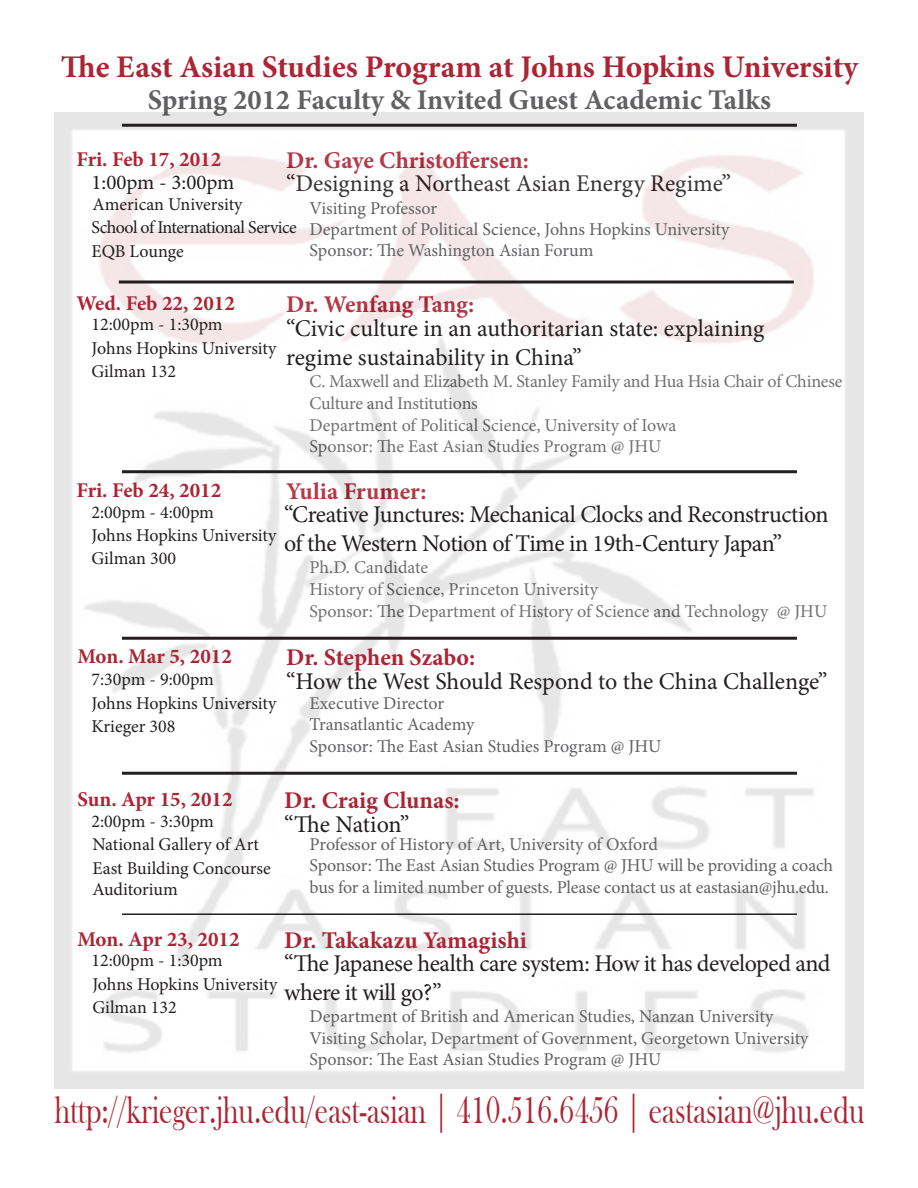
<style>
.page{position:relative;width:918px;height:1188px;background:#fff}
.page>*{position:absolute;margin:0;border:0;box-sizing:border-box;transform-origin:0 0}
.t1{font:39px "Bask Old Face";color:#ab2534;scale:.77 1}
.t2{font:700 31.5px "Minion Pro";letter-spacing:-.005em;color:#ab2534}
.t3{font:700 28.5px "Minion Pro";color:#616164}
.t4{font:24px/28.8px "Minion Pro";letter-spacing:-.015em;color:#231f20}
.t5{font:700 24px "Minion Pro";color:#ab2534}
.t6{font:700 21px "Minion Pro";color:#ab2534}
.t7{font:21px "Minion Pro";color:#231f20}
.t8{font:18px/21.6px "Minion Pro";letter-spacing:-.005em;color:#616164}
.t9{font:18px/21.6px "Minion Pro";letter-spacing:-.005em;color:#231f20}
.t10{font:18px "Minion Pro";letter-spacing:-.03em;color:#231f20}
</style>
<div class="page">
<svg style="left:119px;top:280px;width:675px;height:4px"></svg>
<hr style="left:122px;top:637px;width:675px;height:3px;background:#231f20">
<hr style="left:122px;top:913px;width:675px;height:2px;background:#231f20">
<hr style="left:122px;top:470px;width:675px;height:3px;background:#231f20">
<hr style="left:122px;top:124px;width:675px;height:3px;background:#231f20">
<hr style="left:122px;top:772px;width:675px;height:3px;background:#231f20">
<p class="t2" style="left:61px;top:45px;width:799px">The East Asian Studies Program at Johns Hopkins University</p>
<p class="t3" style="left:148px;top:80px;width:625px">Spring 2012 Faculty &amp; Invited Guest Academic Talks</p>
<p class="t5" style="left:286px;top:143px;width:244px">Dr. Gaye Christoffersen:</p>
<p class="t4" style="left:286px;top:169px;width:446px">“Designing a Northeast Asian Energy Regime”</p>
<p class="t6" style="left:76px;top:144px;width:146px">Fri. Feb 17, 2012</p>
<p class="t7" style="left:92px;top:168px;width:144px">1:00pm - 3:00pm</p>
<p class="t9" style="left:92px;top:193px;width:152px">American University</p>
<p class="t10" style="left:92px;top:215px;width:207px">School of International Service</p>
<p class="t9" style="left:92px;top:240px;width:94px">EQB Lounge</p>
<p class="t8" style="left:310px;top:198px;width:129px">Visiting Professor</p>
<p class="t8" style="left:310px;top:219px;width:421px;line-height:21px">Department of Political Science, Johns Hopkins University<br>Sponsor: The Washington Asian Forum</p>
<p class="t6" style="left:76px;top:289px;width:160px">Wed. Feb 22, 2012</p>
<p class="t9" style="left:92px;top:314px;width:133px">12:00pm - 1:30pm</p>
<p class="t9" style="left:92px;top:337px;width:186px">Johns Hopkins University</p>
<p class="t9" style="left:92px;top:361px;width:86px">Gilman 132</p>
<p class="t6" style="left:76px;top:475px;width:146px">Fri. Feb 24, 2012</p>
<p class="t9" style="left:92px;top:501px;width:124px">2:00pm - 4:00pm</p>
<p class="t9" style="left:92px;top:525px;width:186px">Johns Hopkins University</p>
<p class="t9" style="left:92px;top:548px;width:86px">Gilman 300</p>
<p class="t6" style="left:77px;top:642px;width:156px">Mon. Mar 5, 2012</p>
<p class="t9" style="left:92px;top:669px;width:124px">7:30pm - 9:00pm</p>
<p class="t9" style="left:92px;top:692px;width:186px">Johns Hopkins University</p>
<p class="t9" style="left:92px;top:716px;width:85px">Krieger 308</p>
<p class="t5" style="left:286px;top:288px;width:189px">Dr. Wenfang Tang:</p>
<p class="t4" style="left:286px;top:314px;width:480px">“Civic culture in an authoritarian state: explaining regime sustainability in China”</p>
<p class="t8" style="left:310px;top:371px;width:535px">C. Maxwell and Elizabeth M. Stanley Family and Hua Hsia Chair of Chinese<br>Culture and Institutions</p>
<p class="t8" style="left:310px;top:414px;width:368px">Department of Political Science, University of Iowa</p>
<p class="t8" style="left:310px;top:436px;width:353px">Sponsor: The East Asian Studies Program @ JHU</p>
<p class="t5" style="left:286px;top:474px;width:142px">Yulia Frumer:</p>
<p class="t4" style="left:284px;top:500px;width:546px">“Creative Junctures: Mechanical Clocks and Reconstruction of the Western Notion of Time in 19th-Century Japan”</p>
<p class="t8" style="left:310px;top:557px;width:120px">Ph.D. Candidate</p>
<p class="t8" style="left:310px;top:579px;width:290px">History of Science, Princeton University</p>
<p class="t8" style="left:310px;top:600px;width:519px">Sponsor: The Department of History of Science and Technology @ JHU</p>
<p class="t5" style="left:286px;top:641px;width:190px">Dr. Stephen Szabo:</p>
<p class="t8" style="left:310px;top:692px;width:166px">Executive Director<br>Transatlantic Academy</p>
<p class="t8" style="left:310px;top:736px;width:353px">Sponsor: The East Asian Studies Program @ JHU</p>
<p class="t4" style="left:286px;top:667px;width:543px">“How the West Should Respond to the China Challenge”</p>
<p class="t6" style="left:77px;top:785px;width:157px">Sun. Apr 15, 2012</p>
<p class="t9" style="left:92px;top:811px;width:124px">2:00pm - 3:30pm</p>
<p class="t9" style="left:92px;top:834px;width:168px">National Gallery of Art</p>
<p class="t9" style="left:92px;top:857px;width:180px">East Building Concourse<br>Auditorium</p>
<p class="t5" style="left:284px;top:784px;width:177px">Dr. Craig Clunas:</p>
<p class="t8" style="left:310px;top:833px;width:350px">Professor of History of Art, University of Oxford</p>
<p class="t8" style="left:310px;top:855px;width:525px">Sponsor: The East Asian Studies Program @ JHU will be providing a coach bus for a limited number of guests. Please contact us at eastasian@jhu.edu.</p>
<p class="t4" style="left:284px;top:810px;width:127px">“The Nation”</p>
<p class="t5" style="left:284px;top:923px;width:244px">Dr. Takakazu Yamagishi</p>
<p class="t6" style="left:77px;top:924px;width:164px">Mon. Apr 23, 2012</p>
<p class="t9" style="left:92px;top:950px;width:133px">12:00pm - 1:30pm</p>
<p class="t4" style="left:284px;top:949px;width:548px">“The Japanese health care system: How it has developed and where it will go?”</p>
<p class="t9" style="left:92px;top:973px;width:186px">Johns Hopkins University</p>
<p class="t9" style="left:92px;top:997px;width:86px">Gilman 132</p>
<p class="t8" style="left:310px;top:1006px;width:465px">Department of British and American Studies, Nanzan University</p>
<p class="t8" style="left:310px;top:1027px;width:500px">Visiting Scholar, Department of Government, Georgetown University</p>
<p class="t8" style="left:310px;top:1049px;width:353px">Sponsor: The East Asian Studies Program @ JHU</p>
<p class="t1" style="left:55px;top:1089px;width:1053px">http://krieger.jhu.edu/east-asian | 410.516.6456 | eastasian@jhu.edu</p>
</div>
